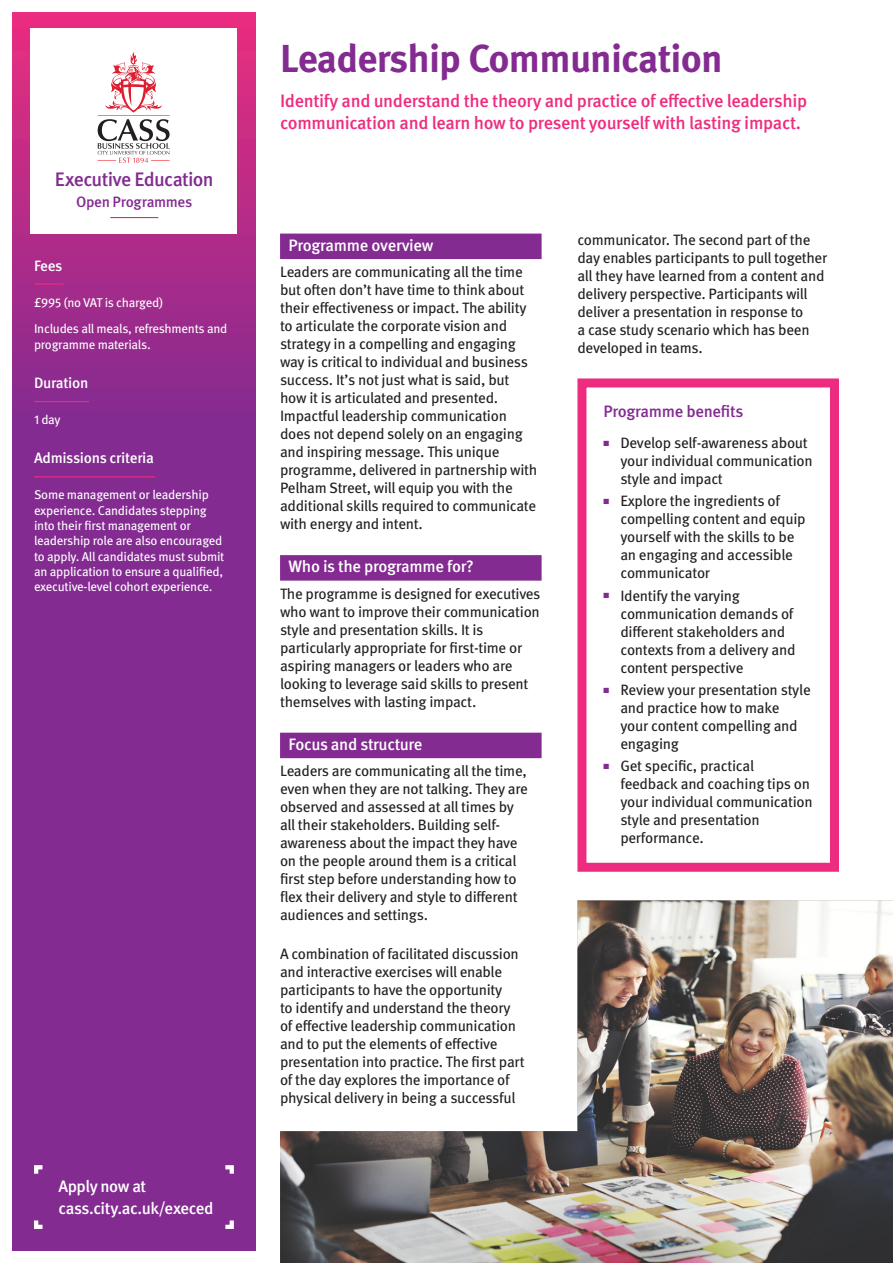
<style>
.page{position:relative;width:893px;height:1263px;background:#fff}
.page>*{position:absolute;margin:0;border:0;box-sizing:border-box;transform-origin:0 0}
.t1{font:700 39px "Meta OT";letter-spacing:-.02em;color:#832b91}
._0__FC_Heading__Meta{font:500 19.5px "Meta OT";letter-spacing:-.035em;color:#832b91}
._11__Subheading_-_Ti{font:500 18px/21.6px "Meta OT";letter-spacing:-.02em;color:#ee2c7f}
._15__Call_To_Action{font:500 16.65px/22.8px "Meta OT";letter-spacing:-.03em;color:#fff}
._8__Highlighted_text{font:500 16.5px "Meta OT";letter-spacing:-.02em;color:#fff}
._3__Lead-in__MetaOT{font:500 16.5px "Meta OT";letter-spacing:-.02em;color:#832b91}
._0__Body__MetaOT_Boo{font:15px/18px "Meta OT";letter-spacing:-.02em;color:#231f20}
._0__Body__MetaOT_Boo-2{font:500 15px "Meta OT";letter-spacing:-.02em;color:#fff}
._0__FC_Heading__Meta-2{font:500 15px "Meta OT";letter-spacing:-.025em;color:#832b91}
._0__Body__MetaOT_Boo-3{font:12.75px/15.3px "Meta OT";letter-spacing:-.02em;color:#fff}
.s1{color:#832b91}
</style>
<div class="page">
<svg style="left:13px;top:13px;width:242px;height:1237px;background:#8a2b8f"></svg>
<div style="left:31px;top:29px;width:206px;height:205px;background:#fff"></div>
<svg style="left:97px;top:52px;width:73px;height:111px"></svg>
<hr style="left:110px;top:217px;width:48px;height:1px;background:#db1e30">
<div style="left:280px;top:234px;width:262px;height:25px;background:#832b91"></div>
<div style="left:280px;top:555px;width:262px;height:26px;background:#832b91"></div>
<div style="left:280px;top:733px;width:262px;height:25px;background:#832b91"></div>
<div style="left:577px;top:378px;width:262px;height:494px;background:#fff;border:9px solid #ee2c7f"></div>
<img style="left:280px;top:900px;width:613px;height:363px">
<svg style="left:34px;top:1165px;width:9px;height:9px"></svg>
<svg style="left:34px;top:1220px;width:9px;height:9px"></svg>
<svg style="left:225px;top:1165px;width:9px;height:9px"></svg>
<svg style="left:225px;top:1220px;width:9px;height:9px"></svg>
<hr style="left:35px;top:283px;width:28px;height:2px;background:#ee2c7f">
<hr style="left:34px;top:401px;width:55px;height:1px;background:#ee2c7f">
<hr style="left:34px;top:476px;width:121px;height:1px;background:#ee2c7f">
<p class="_0__FC_Heading__Meta" style="left:55px;top:168px;width:160px">Executive Education</p>
<p class="_0__FC_Heading__Meta-2" style="left:76px;top:193px;width:118px">Open Programmes</p>
<p class="_0__Body__MetaOT_Boo-2" style="left:34px;top:257px;width:30px">Fees</p>
<p class="_0__Body__MetaOT_Boo-3" style="left:34px;top:295px;width:130px">£995 (no VAT is charged)</p>
<p class="_0__Body__MetaOT_Boo-3" style="left:34px;top:321px;width:195px">Includes all meals, refreshments and programme materials.</p>
<p class="_0__Body__MetaOT_Boo-2" style="left:34px;top:374px;width:56px">Duration</p>
<p class="_0__Body__MetaOT_Boo-3" style="left:34px;top:412px;width:28px">1 day</p>
<p class="_0__Body__MetaOT_Boo-2" style="left:34px;top:449px;width:121px">Admissions criteria</p>
<p class="_0__Body__MetaOT_Boo-3" style="left:34px;top:487px;width:192px">Some management or leadership experience. Candidates stepping into their first management or leadership role are also encouraged to apply. All candidates must submit an application to ensure a qualified, executive-level cohort experience.</p>
<p class="_15__Call_To_Action" style="left:58px;top:1175px;width:157px">Apply now at cass.city.ac.uk/execed</p>
<p class="t1" style="left:280px;top:34px;width:444px">Leadership Communication</p>
<p class="_11__Subheading_-_Ti" style="left:280px;top:91px;width:529px">Identify and understand the theory and practice of effective leadership communication and learn how to present yourself with lasting impact.</p>
<p class="_8__Highlighted_text" style="left:289px;top:235px;width:146px">Programme overview</p>
<p class="_0__Body__MetaOT_Boo" style="left:280px;top:263px;width:259px">Leaders are communicating all the time but often don’t have time to think about their effectiveness or impact. The ability to articulate the corporate vision and strategy in a compelling and engaging way is critical to individual and business success. It’s not just what is said, but how it is articulated and presented.<br>Impactful leadership communication does not depend solely on an engaging and inspiring message. This unique programme, delivered in partnership with Pelham Street, will equip you with the additional skills required to communicate with energy and intent.</p>
<p class="_8__Highlighted_text" style="left:289px;top:557px;width:187px">Who is the programme for?</p>
<p class="_0__Body__MetaOT_Boo" style="left:280px;top:585px;width:262px">The programme is designed for executives who want to improve their communication style and presentation skills. It is particularly appropriate for first-time or aspiring managers or leaders who are looking to leverage said skills to present themselves with lasting impact.</p>
<p class="_8__Highlighted_text" style="left:289px;top:734px;width:135px">Focus and structure</p>
<p class="_0__Body__MetaOT_Boo" style="left:280px;top:762px;width:249px">Leaders are communicating all the time, even when they are not talking. They are observed and assessed at all times by all their stakeholders. Building self&shy;awareness about the impact they have on the people around them is a critical first step before understanding how to flex their delivery and style to different audiences and settings.</p>
<p class="_0__Body__MetaOT_Boo" style="left:280px;top:945px;width:246px">A combination of facilitated discussion and interactive exercises will enable participants to have the opportunity<br>to identify and understand the theory of effective leadership communication and to put the elements of effective presentation into practice. The first part of the day explores the importance of physical delivery in being a successful</p>
<p class="_0__Body__MetaOT_Boo" style="left:577px;top:231px;width:251px">communicator. The second part of the day enables participants to pull together all they have learned from a content and delivery perspective. Participants will deliver a presentation in response to<br>a case study scenario which has been developed in teams.</p>
<p class="_3__Lead-in__MetaOT" style="left:603px;top:402px;width:142px">Programme benefits</p>
<p class="_0__Body__MetaOT_Boo" style="left:620px;top:434px;width:194px;text-indent:-17px"><span class="s1">■</span> Develop self-awareness about your individual communication style and impact</p>
<p class="_0__Body__MetaOT_Boo" style="left:620px;top:492px;width:187px;text-indent:-17px"><span class="s1">■</span> Explore the ingredients of compelling content and equip yourself with the skills to be an engaging and accessible communicator</p>
<p class="_0__Body__MetaOT_Boo" style="left:620px;top:587px;width:177px;text-indent:-17px"><span class="s1">■</span> Identify the varying communication demands of different stakeholders and contexts from a delivery and content perspective</p>
<p class="_0__Body__MetaOT_Boo" style="left:620px;top:681px;width:192px;text-indent:-17px"><span class="s1">■</span> Review your presentation style and practice how to make your content compelling and engaging</p>
<p class="_0__Body__MetaOT_Boo" style="left:620px;top:757px;width:194px;text-indent:-17px"><span class="s1">■</span> Get specific, practical feedback and coaching tips on your individual communication style and presentation performance.</p>
</div>
